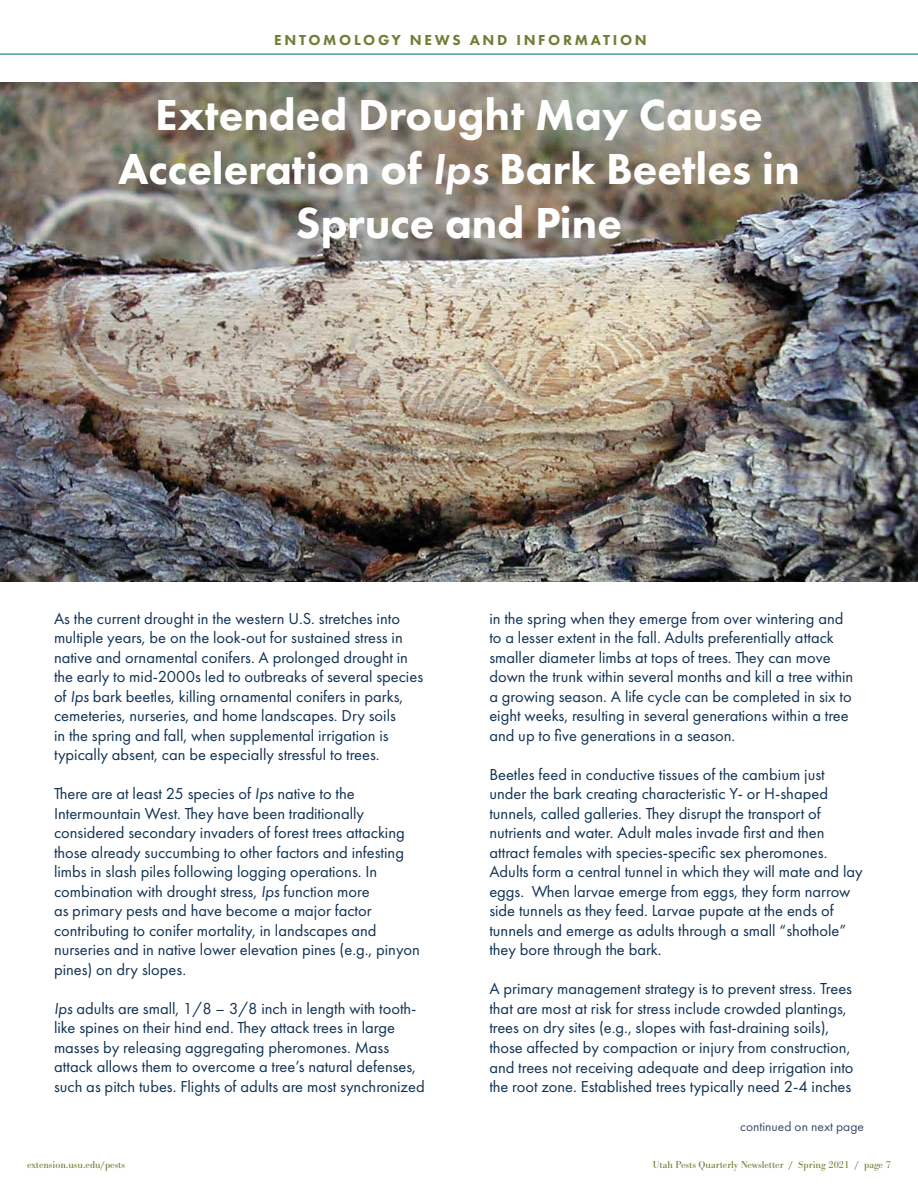
<style>
.page{position:relative;width:918px;height:1188px;background:#fff}
.page>*{position:absolute;margin:0;border:0;box-sizing:border-box;transform-origin:0 0}
.t1{font:800 45px/54px "Futura PT";color:#fff;text-align:center}
.t2{font:16.5px/19.5px "Futura PT";color:#103253}
.t3{font:800 15px "Futura PT";letter-spacing:.18em;color:#6f7f35}
.t4{font:13.5px "Futura PT";color:#3c4b69}
.t5{font:10.5px "Bodoni URW";color:#6f7f35}
.s1{font-weight:600;font-style:italic}
.s2{font-style:italic}
</style>
<div class="page">
<img style="left:0;top:82px;width:918px;height:499px">
<hr style="left:0;top:53px;width:918px;height:2px;background:#5398a1">
<p class="t3" style="left:274px;top:31px;width:374px">ENTOMOLOGY NEWS AND INFORMATION</p>
<h1 class="t1" style="left:118px;top:88px;width:683px">Extended Drought May Cause<br>Acceleration of <span class="s1">Ips</span> Bark Beetles in<br>Spruce and Pine</h1>
<p class="t2" style="left:54px;top:609px;width:371px">As the current drought in the western U.S. stretches into multiple years, be on the look-out for sustained stress in native and ornamental conifers. A prolonged drought in the early to mid-2000s led to outbreaks of several species of <span class="s2">Ips</span> bark beetles, killing ornamental conifers in parks, cemeteries, nurseries, and home landscapes. Dry soils<br>in the spring and fall, when supplemental irrigation is typically absent, can be especially stressful to trees.</p>
<p class="t2" style="left:54px;top:784px;width:368px">There are at least 25 species of <span class="s2">Ips</span> native to the Intermountain West. They have been traditionally considered secondary invaders of forest trees attacking those already succumbing to other factors and infesting limbs in slash piles following logging operations. In combination with drought stress, <span class="s2">Ips</span> function more<br>as primary pests and have become a major factor contributing to conifer mortality, in landscapes and nurseries and in native lower elevation pines (e.g., pinyon pines) on dry slopes.</p>
<p class="t2" style="left:54px;top:999px;width:372px"><span class="s2">Ips</span> adults are small, 1/8 – 3/8 inch in length with tooth&shy;like spines on their hind end. They attack trees in large masses by releasing aggregating pheromones. Mass attack allows them to overcome a tree’s natural defenses, such as pitch tubes. Flights of adults are most synchronized</p>
<p class="t2" style="left:489px;top:609px;width:366px">in the spring when they emerge from over wintering and to a lesser extent in the fall. Adults preferentially attack smaller diameter limbs at tops of trees. They can move down the trunk within several months and kill a tree within a growing season. A life cycle can be completed in six to eight weeks, resulting in several generations within a tree and up to five generations in a season.</p>
<p class="t2" style="left:489px;top:765px;width:375px">Beetles feed in conductive tissues of the cambium just under the bark creating characteristic Y- or H-shaped tunnels, called galleries. They disrupt the transport of nutrients and water. Adult males invade first and then attract females with species-specific sex pheromones.<br>Adults form a central tunnel in which they will mate and lay eggs. When larvae emerge from eggs, they form narrow side tunnels as they feed. Larvae pupate at the ends of tunnels and emerge as adults through a small “shothole” they bore through the bark.</p>
<p class="t2" style="left:489px;top:979px;width:366px">A primary management strategy is to prevent stress. Trees that are most at risk for stress include crowded plantings, trees on dry sites (e.g., slopes with fast-draining soils), those affected by compaction or injury from construction, and trees not receiving adequate and deep irrigation into the root zone. Established trees typically need 2-4 inches</p>
<p class="t4" style="left:740px;top:1118px;width:125px">continued on next page</p>
<p class="t5" style="left:27px;top:1159px;width:100px">extension.usu.edu/pests</p>
<p class="t5" style="left:653px;top:1159px;width:240px">Utah Pests Quarterly Newsletter / Spring 2021 / page 7</p>
</div>
